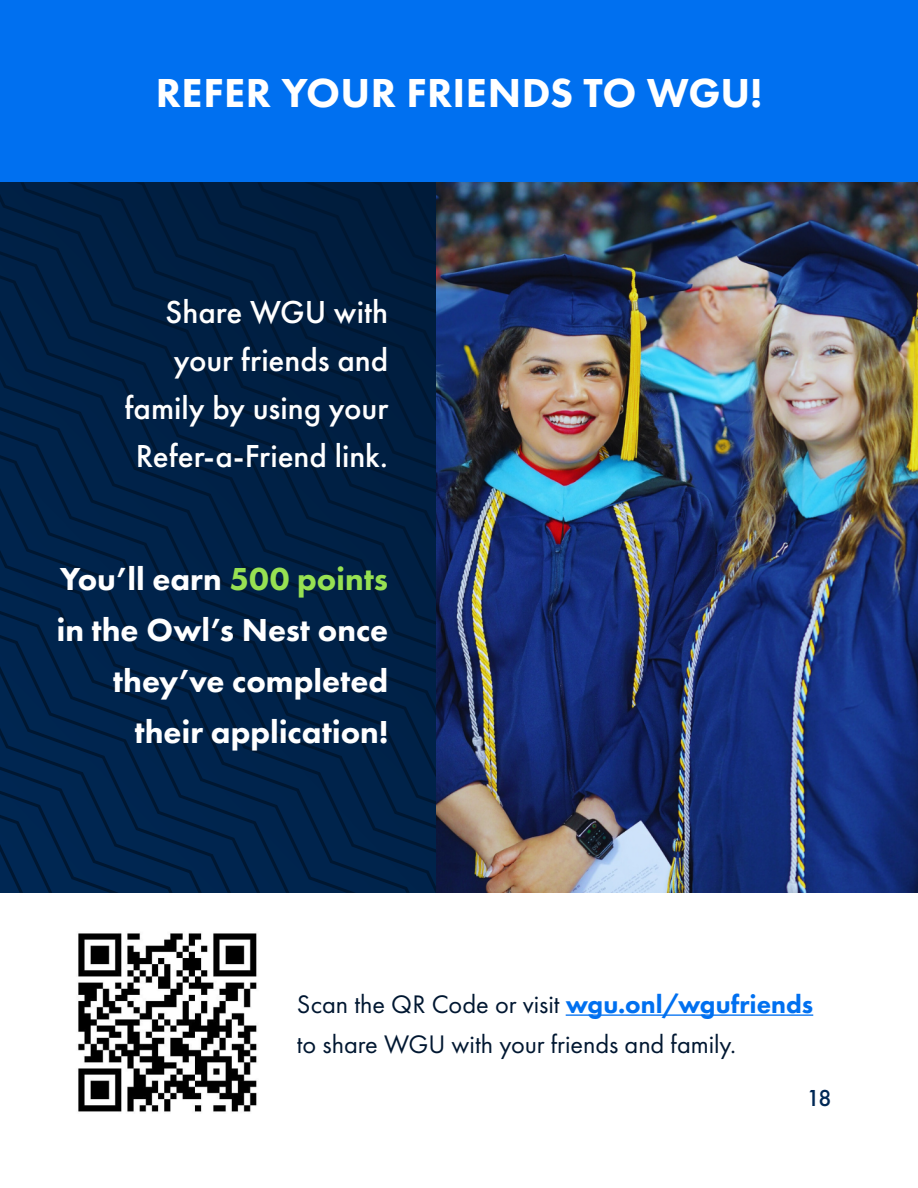
<style>
.page{position:relative;width:918px;height:1188px;background:#fff}
.page>*{position:absolute;margin:0;border:0;box-sizing:border-box;transform-origin:0 0}
.t1{font:800 42px "Futura PT";letter-spacing:.005em;color:#fff}
.t2{font:800 33px/51px "Futura PT";color:#fff;text-align:right}
.t3{font:500 33px/48px "Futura PT";color:#fff;text-align:right}
.t4{font:26.25px/40.5px "Futura PT";color:#001731}
.t5{font:500 24px "Futura PT";color:#002855}
.s1{color:#97e152}
.s2{font-weight:800;color:#0070f0}
</style>
<div class="page">
<div style="left:0;top:0;width:918px;height:182px;background:#0070f0"></div>
<svg style="left:0;top:870px;width:436px;height:23px;background:#00234b"></svg>
<svg style="left:0;top:846px;width:436px;height:24px;background:#00234b"></svg>
<svg style="left:0;top:822px;width:436px;height:24px;background:#00234a"></svg>
<svg style="left:0;top:798px;width:436px;height:24px;background:#00224a"></svg>
<svg style="left:0;top:194px;width:436px;height:604px;background:#002249"></svg>
<svg style="left:20px;top:182px;width:416px;height:555px;background:#002147"></svg>
<svg style="left:67px;top:182px;width:85px;height:508px;background:#002045"></svg>
<svg style="left:135px;top:182px;width:17px;height:484px;background:#002044"></svg>
<svg style="left:152px;top:182px;width:284px;height:533px;background:#002045"></svg>
<svg style="left:173px;top:182px;width:263px;height:517px;background:#002044"></svg>
<svg style="left:195px;top:182px;width:241px;height:501px;background:#001f44"></svg>
<svg style="left:216px;top:182px;width:220px;height:484px;background:#001f43"></svg>
<svg style="left:238px;top:182px;width:198px;height:468px;background:#001f42"></svg>
<svg style="left:259px;top:182px;width:177px;height:451px;background:#001f42"></svg>
<svg style="left:280px;top:182px;width:156px;height:435px;background:#001d3f"></svg>
<hr style="left:566px;top:1014px;width:247px;height:2px;background:#0070f0">
<img style="left:436px;top:182px;width:482px;height:711px">
<img style="left:78px;top:933px;width:179px;height:179px">
<h1 class="t1" style="left:156px;top:67px;width:608px">REFER YOUR FRIENDS TO WGU!</h1>
<p class="t3" style="left:124px;top:288px;width:265px">Share WGU with your friends and family by using your<br>Refer-a-Friend link.</p>
<p class="t2" style="left:56px;top:553px;width:333px">You’ll earn <span class="s1">500 points </span>in the Owl’s Nest once they’ve completed their application!</p>
<p class="t4" style="left:297px;top:983px;width:518px">Scan the QR Code or visit <span class="s2">wgu.onl/wgufriends </span>to share WGU with your friends and family.</p>
<p class="t5" style="left:806px;top:1083px;width:27px">18</p>
</div>
